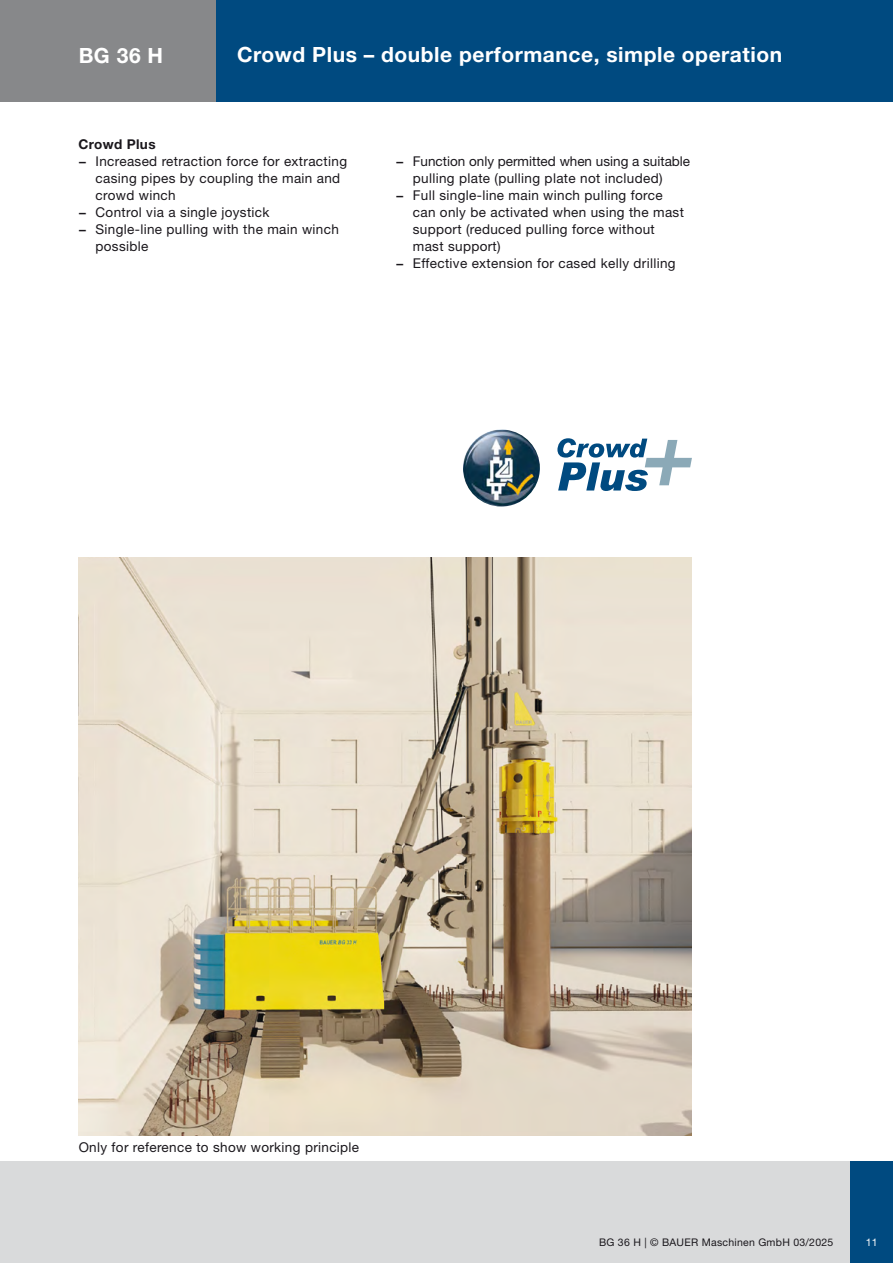
<style>
.page{position:relative;width:893px;height:1263px;background:#fff}
.page>*{position:absolute;margin:0;border:0;box-sizing:border-box;transform-origin:0 0}
.t1{font:700 21px "Helvetica Neue LT Pro";letter-spacing:.025em;color:#fff}
.t2{font:13.5px "Helvetica Neue LT Pro";letter-spacing:.025em;color:#1a171c}
.t3{font:13.5px "Helvetica Neue LT Pro";color:#1a171c}
.t4{font:700 13.5px "Helvetica Neue LT Pro";letter-spacing:.025em;color:#1a171c}
.t5{font:10.5px "Helvetica Neue LT Pro";letter-spacing:.025em;color:#1a171c}
.t6{font:10.5px "Helvetica Neue LT Pro";color:#fff}
.s1{font-weight:700}
</style>
<div class="page">
<div style="left:0;top:1161px;width:850px;height:102px;background:#d9dadb"></div>
<div style="left:850px;top:1161px;width:43px;height:102px;background:#004a80"></div>
<div style="left:0;top:0;width:216px;height:102px;background:#87888a"></div>
<hr style="left:0;top:0;width:1px;height:102px;background:#004a80">
<div style="left:216px;top:0;width:677px;height:102px;background:#004a80"></div>
<img style="left:79px;top:557px;width:613px;height:578px">
<svg style="left:557px;top:438px;width:135px;height:53px"></svg>
<img style="left:463px;top:430px;width:77px;height:76px">
<h1 class="t1" style="left:79px;top:42px;width:86px">BG 36 H</h1>
<h1 class="t1" style="left:237px;top:41px;width:546px">Crowd Plus – double performance, simple operation</h1>
<p class="t4" style="left:79px;top:136px;width:79px">Crowd Plus</p>
<p class="t2" style="left:79px;top:153px;width:270px"><span class="s1">−</span> Increased retraction force for extracting</p>
<p class="t2" style="left:96px;top:170px;width:246px">casing pipes by coupling the main and</p>
<p class="t2" style="left:96px;top:187px;width:82px">crowd winch</p>
<p class="t2" style="left:79px;top:204px;width:192px"><span class="s1">−</span> Control via a single joystick</p>
<p class="t2" style="left:79px;top:221px;width:262px"><span class="s1">−</span> Single-line pulling with the main winch</p>
<p class="t2" style="left:96px;top:238px;width:54px">possible</p>
<p class="t3" style="left:396px;top:153px;width:296px"><span class="s1">−</span> Function only permitted when using a suitable</p>
<p class="t2" style="left:413px;top:170px;width:251px">pulling plate (pulling plate not included)</p>
<p class="t2" style="left:396px;top:187px;width:268px"><span class="s1">−</span> Full single-line main winch pulling force</p>
<p class="t2" style="left:413px;top:204px;width:273px">can only be activated when using the mast</p>
<p class="t2" style="left:413px;top:221px;width:244px">support (reduced pulling force without</p>
<p class="t2" style="left:413px;top:238px;width:89px">mast support)</p>
<p class="t2" style="left:396px;top:255px;width:281px"><span class="s1">−</span> Effective extension for cased kelly drilling</p>
<p class="t2" style="left:79px;top:1139px;width:282px">Only for reference to show working principle</p>
<p class="t5" style="left:599px;top:1236px;width:236px">BG 36 H | © BAUER Maschinen GmbH 03/2025</p>
<p class="t6" style="left:866px;top:1236px;width:13px">11</p>
</div>
